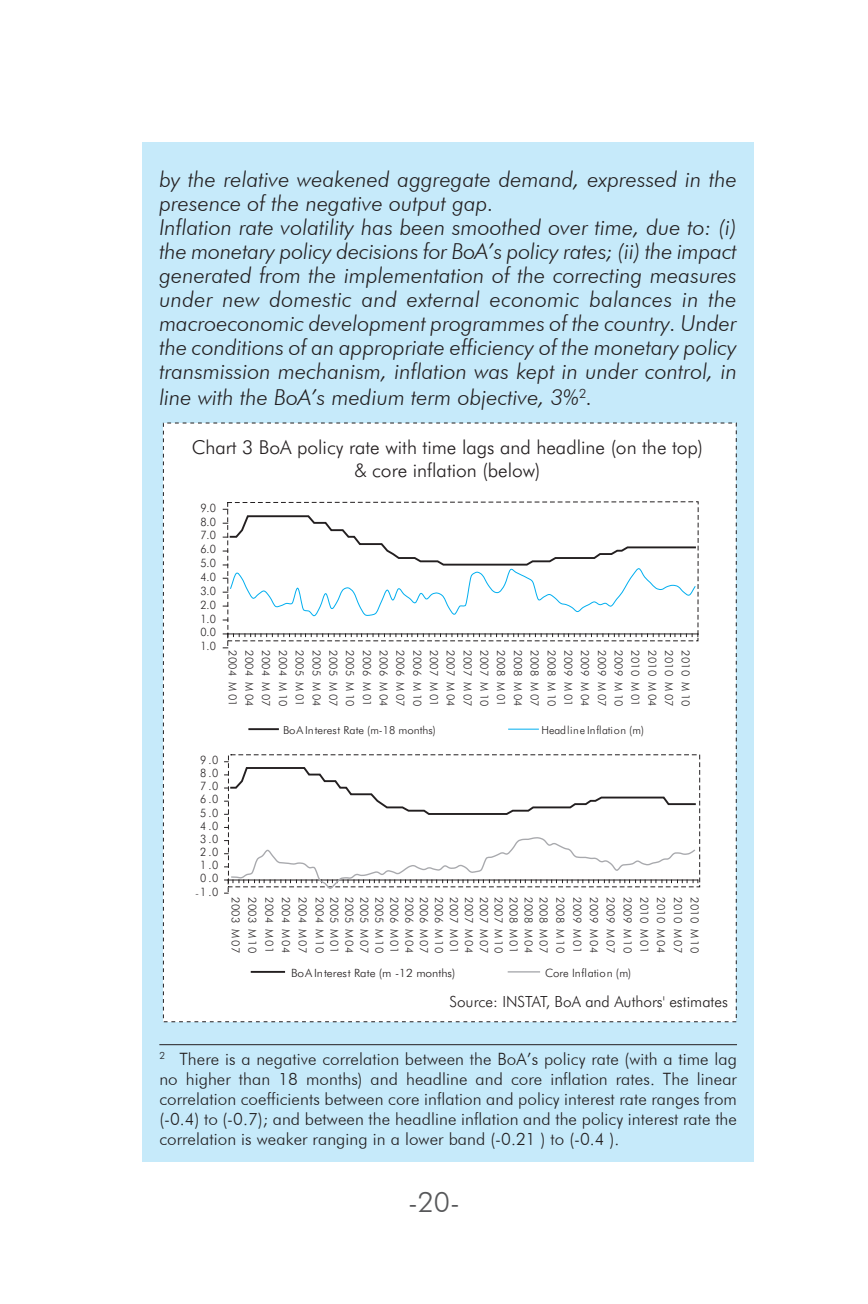
<style>
.page{position:relative;width:868px;height:1304px;background:#fff}
.page>*{position:absolute;margin:0;border:0;box-sizing:border-box;transform-origin:0 0}
.t1{font:300 28px "Futura BT";color:#57585a}
.t2{font:italic 300 22px/24px "Futura BT";color:#231f20}
.t3{font:300 19.2px/23px "Futura BT";color:#231f20;text-align:center}
.t4{font:300 17px/20px "Futura BT";letter-spacing:.005em;color:#231f20;text-align:justify}
.t5{font:300 15.4px "Futura BT";color:#231f20}
.t6{font:300 11.6px "Futura BT";color:#231f20;scale:.93 1}
.t7{font:300 11.6px "Futura BT";color:#231f20}
.t8{font:300 11.4px "Futura BT";color:#231f20;scale:1.04 1}
.t9{font:300 11px "Futura BT";letter-spacing:.025em;color:#231f20}
.t10{font:300 11px "Futura BT";color:#231f20;scale:1.04 1}
.t11{font:300 11px "Futura BT";letter-spacing:.05em;color:#231f20}
.s1{font-size:8.2px}
</style>
<div class="page">
<div style="left:142px;top:142px;width:612px;height:1020px;background:#c6eafa"></div>
<hr style="left:159px;top:1044px;width:578px;height:1px;background:#231f20">
<div style="left:163px;top:423px;width:573px;height:599px;background:#fff"></div>
<svg style="left:228px;top:754px;width:472px;height:133px"></svg>
<svg style="left:224px;top:761px;width:472px;height:55px"></svg>
<svg style="left:224px;top:836px;width:474px;height:58px"></svg>
<svg style="left:227px;top:501px;width:471px;height:133px"></svg>
<svg style="left:223px;top:634px;width:475px;height:14px"></svg>
<svg style="left:223px;top:509px;width:473px;height:112px"></svg>
<hr style="left:252px;top:971px;width:32px;height:2px;background:#231f20">
<hr style="left:507px;top:971px;width:33px;height:2px;background:#a8a9ad">
<hr style="left:249px;top:728px;width:29px;height:2px;background:#231f20">
<hr style="left:508px;top:729px;width:30px;height:1px;background:#00aeef">
<p class="t2" style="left:159px;top:167px;width:579px">by the relative weakened aggregate demand, expressed in the presence of the negative output gap.<br>Inflation rate volatility has been smoothed over time, due to: (i) the monetary policy decisions for BoA’s policy rates; (ii) the impact generated from the implementation of the correcting measures under new domestic and external economic balances in the macroeconomic development programmes of the country. Under the conditions of an appropriate efficiency of the monetary policy transmission mechanism, inflation was kept in under control, in</p>
<p class="t2" style="left:159px;top:385px;width:435px">line with the BoA’s medium term objective, 3%<sup>2</sup>.</p>
<p class="t3" style="left:192px;top:436px;width:513px">Chart 3 BoA policy rate with time lags and headline (on the top) &amp; core inflation (below)</p>
<p class="t6" style="left:200px;top:500px;width:18px">9.0</p>
<p class="t6" style="left:200px;top:514px;width:18px">8.0</p>
<p class="t6" style="left:200px;top:528px;width:18px">7.0</p>
<p class="t6" style="left:200px;top:542px;width:18px">6.0</p>
<p class="t6" style="left:200px;top:556px;width:18px">5.0</p>
<p class="t6" style="left:200px;top:570px;width:18px">4.0</p>
<p class="t6" style="left:200px;top:584px;width:18px">3.0</p>
<p class="t6" style="left:200px;top:597px;width:18px">2.0</p>
<p class="t6" style="left:200px;top:611px;width:18px">1.0</p>
<p class="t6" style="left:200px;top:625px;width:18px">0.0</p>
<p class="t6" style="left:200px;top:639px;width:18px">1.0</p>
<p class="t6" style="left:200px;top:753px;width:21px">9.0</p>
<p class="t6" style="left:200px;top:766px;width:21px">8.0</p>
<p class="t6" style="left:200px;top:779px;width:21px">7.0</p>
<p class="t6" style="left:200px;top:792px;width:21px">6.0</p>
<p class="t6" style="left:200px;top:805px;width:21px">5.0</p>
<p class="t6" style="left:200px;top:819px;width:21px">4.0</p>
<p class="t6" style="left:200px;top:832px;width:21px">3.0</p>
<p class="t6" style="left:200px;top:845px;width:21px">2.0</p>
<p class="t6" style="left:200px;top:858px;width:21px">1.0</p>
<p class="t6" style="left:200px;top:871px;width:21px">0.0</p>
<p class="t6" style="left:195px;top:884px;width:26px"><span class="s1">-</span>1.0</p>
<p class="t9" style="left:239px;top:650px;width:58px;rotate:90deg">2004 M 01</p>
<p class="t9" style="left:256px;top:650px;width:58px;rotate:90deg">2004 M 04</p>
<p class="t9" style="left:273px;top:650px;width:58px;rotate:90deg">2004 M 07</p>
<p class="t9" style="left:290px;top:650px;width:58px;rotate:90deg">2004 M 10</p>
<p class="t9" style="left:306px;top:650px;width:58px;rotate:90deg">2005 M 01</p>
<p class="t9" style="left:323px;top:650px;width:58px;rotate:90deg">2005 M 04</p>
<p class="t9" style="left:340px;top:650px;width:58px;rotate:90deg">2005 M 07</p>
<p class="t9" style="left:357px;top:650px;width:58px;rotate:90deg">2005 M 10</p>
<p class="t9" style="left:373px;top:650px;width:58px;rotate:90deg">2006 M 01</p>
<p class="t9" style="left:390px;top:650px;width:58px;rotate:90deg">2006 M 04</p>
<p class="t9" style="left:407px;top:650px;width:58px;rotate:90deg">2006 M 07</p>
<p class="t9" style="left:424px;top:650px;width:58px;rotate:90deg">2006 M 10</p>
<p class="t9" style="left:440px;top:650px;width:58px;rotate:90deg">2007 M 01</p>
<p class="t9" style="left:457px;top:650px;width:58px;rotate:90deg">2007 M 04</p>
<p class="t9" style="left:474px;top:650px;width:58px;rotate:90deg">2007 M 07</p>
<p class="t9" style="left:491px;top:650px;width:58px;rotate:90deg">2007 M 10</p>
<p class="t9" style="left:508px;top:650px;width:58px;rotate:90deg">2008 M 01</p>
<p class="t9" style="left:524px;top:650px;width:58px;rotate:90deg">2008 M 04</p>
<p class="t9" style="left:541px;top:650px;width:58px;rotate:90deg">2008 M 07</p>
<p class="t9" style="left:558px;top:650px;width:58px;rotate:90deg">2008 M 10</p>
<p class="t9" style="left:575px;top:650px;width:58px;rotate:90deg">2009 M 01</p>
<p class="t9" style="left:591px;top:650px;width:58px;rotate:90deg">2009 M 04</p>
<p class="t9" style="left:608px;top:650px;width:58px;rotate:90deg">2009 M 07</p>
<p class="t9" style="left:625px;top:650px;width:58px;rotate:90deg">2009 M 10</p>
<p class="t9" style="left:642px;top:650px;width:58px;rotate:90deg">2010 M 01</p>
<p class="t9" style="left:659px;top:650px;width:58px;rotate:90deg">2010 M 04</p>
<p class="t9" style="left:675px;top:650px;width:58px;rotate:90deg">2010 M 07</p>
<p class="t9" style="left:692px;top:650px;width:58px;rotate:90deg">2010 M 10</p>
<p class="t10" style="left:283px;top:723px;width:148px">BoA Interest Rate (m-18 months)</p>
<p class="t11" style="left:541px;top:723px;width:104px">Headline Inflation (m)</p>
<p class="t9" style="left:242px;top:897px;width:58px;rotate:90deg">2003 M 07</p>
<p class="t9" style="left:259px;top:897px;width:58px;rotate:90deg">2003 M 10</p>
<p class="t9" style="left:276px;top:897px;width:58px;rotate:90deg">2004 M 01</p>
<p class="t9" style="left:293px;top:897px;width:58px;rotate:90deg">2004 M 04</p>
<p class="t9" style="left:309px;top:897px;width:58px;rotate:90deg">2004 M 07</p>
<p class="t9" style="left:326px;top:897px;width:58px;rotate:90deg">2004 M 10</p>
<p class="t9" style="left:341px;top:897px;width:58px;rotate:90deg">2005 M 01</p>
<p class="t9" style="left:356px;top:897px;width:58px;rotate:90deg">2005 M 04</p>
<p class="t9" style="left:371px;top:897px;width:58px;rotate:90deg">2005 M 07</p>
<p class="t9" style="left:386px;top:897px;width:58px;rotate:90deg">2005 M 10</p>
<p class="t9" style="left:401px;top:897px;width:58px;rotate:90deg">2006 M 01</p>
<p class="t9" style="left:416px;top:897px;width:58px;rotate:90deg">2006 M 04</p>
<p class="t9" style="left:431px;top:897px;width:58px;rotate:90deg">2006 M 07</p>
<p class="t9" style="left:446px;top:897px;width:58px;rotate:90deg">2006 M 10</p>
<p class="t9" style="left:460px;top:897px;width:58px;rotate:90deg">2007 M 01</p>
<p class="t9" style="left:475px;top:897px;width:58px;rotate:90deg">2007 M 04</p>
<p class="t9" style="left:490px;top:897px;width:58px;rotate:90deg">2007 M 07</p>
<p class="t9" style="left:505px;top:897px;width:58px;rotate:90deg">2007 M 10</p>
<p class="t9" style="left:520px;top:897px;width:58px;rotate:90deg">2008 M 01</p>
<p class="t9" style="left:535px;top:897px;width:58px;rotate:90deg">2008 M 04</p>
<p class="t9" style="left:550px;top:897px;width:58px;rotate:90deg">2008 M 07</p>
<p class="t9" style="left:567px;top:897px;width:58px;rotate:90deg">2008 M 10</p>
<p class="t9" style="left:584px;top:897px;width:58px;rotate:90deg">2009 M 01</p>
<p class="t9" style="left:600px;top:897px;width:58px;rotate:90deg">2009 M 04</p>
<p class="t9" style="left:617px;top:897px;width:58px;rotate:90deg">2009 M 07</p>
<p class="t9" style="left:634px;top:897px;width:58px;rotate:90deg">2009 M 10</p>
<p class="t9" style="left:651px;top:897px;width:58px;rotate:90deg">2010 M 01</p>
<p class="t9" style="left:667px;top:897px;width:58px;rotate:90deg">2010 M 04</p>
<p class="t9" style="left:684px;top:897px;width:58px;rotate:90deg">2010 M 07</p>
<p class="t9" style="left:701px;top:897px;width:58px;rotate:90deg">2010 M 10</p>
<p class="t8" style="left:291px;top:966px;width:159px">BoA Interest Rate (m -12 months)</p>
<p class="t7" style="left:545px;top:966px;width:88px">Core Inflation (m)</p>
<p class="t5" style="left:449px;top:992px;width:280px">Source: INSTAT, BoA and Authors' estimates</p>
<p class="t4" style="left:159px;top:1048px;width:579px"><sup>2</sup> There is a negative correlation between the BoA’s policy rate (with a time lag no higher than 18 months) and headline and core inflation rates. The linear correlation coefficients between core inflation and policy interest rate ranges from (-0.4) to (-0.7); and between the headline inflation and the policy interest rate the correlation is weaker ranging in a lower band (-0.21 ) to (-0.4 ).</p>
<p class="t1" style="left:408px;top:1185px;width:53px">-20-</p>
</div>
